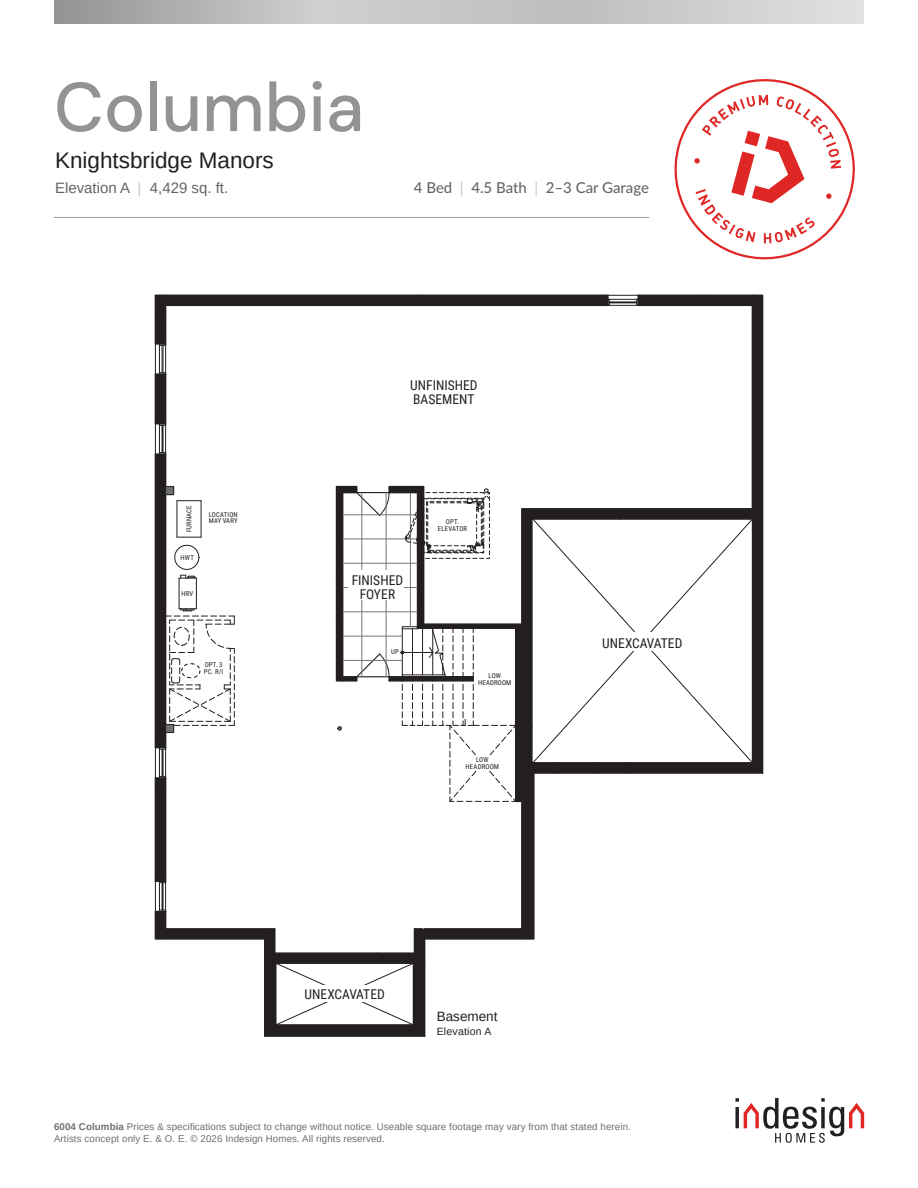
<style>
.page{position:relative;width:918px;height:1188px;background:#fff}
.page>*{position:absolute;margin:0;border:0;box-sizing:border-box;transform-origin:0 0}
.t1{font:500 69px "DM Sans";color:#929392}
.t2{font:22.5px "Arimo";color:#231f20}
.t3{font:500 15px "Lato";color:#636466}
.t4{font:15px "Arimo";color:#636466}
.t5{font:13.5px/13.5px "Roboto Condensed";color:#231f20}
.t6{font:13.5px "Arimo";color:#231f20}
.t7{font:10.5px "Arimo";letter-spacing:.02em;color:#231f20}
.t8{font:9.75px/12px "Arimo";letter-spacing:.01em;color:#6d6f71}
.t9{font:6.75px/6.8px "Roboto Condensed";letter-spacing:.02em;color:#231f20;text-align:center}
.s1{color:#c7c9cb}
.s2{font-weight:700}
</style>
<div class="page">
<svg style="left:735px;top:1098px;width:129px;height:45px"></svg>
<svg style="left:54px;top:0;width:810px;height:24px;background:#c1c3c2"></svg>
<hr style="left:54px;top:217px;width:595px;height:1px;background:#949698">
<hr style="left:265px;top:1035px;width:160px;height:2px;background:#231f20">
<svg style="left:751px;top:294px;width:13px;height:27px"></svg>
<svg style="left:264px;top:295px;width:499px;height:741px"></svg>
<svg style="left:154px;top:294px;width:487px;height:732px"></svg>
<div style="left:166px;top:487px;width:8px;height:8px;background:#6d6f71"></div>
<div style="left:165px;top:486px;width:9px;height:9px;border:1px solid #231f20"></div>
<div style="left:166px;top:724px;width:8px;height:9px;background:#6d6f71"></div>
<div style="left:165px;top:724px;width:9px;height:9px;border:1px solid #231f20"></div>
<div style="left:596px;top:632px;width:90px;height:19px;background:#fff"></div>
<div style="left:472px;top:755px;width:22px;height:15px;background:#fff"></div>
<div style="left:299px;top:985px;width:87px;height:17px;background:#fff"></div>
<div style="left:349px;top:570px;width:55px;height:30px;background:#fff"></div>
<svg style="left:674px;top:79px;width:181px;height:181px"></svg>
<p class="t1" style="left:54px;top:64px;width:312px">Columbia</p>
<h2 class="t2" style="left:55px;top:146px;width:220px">Knightsbridge Manors</h2>
<p class="t4" style="left:55px;top:178px;width:175px">Elevation A <span class="s1">|</span> 4,429 sq. ft.</p>
<p class="t9" style="left:185px;top:532px;width:28px;rotate:-90deg">FURNACE</p>
<p class="t9" style="left:181px;top:554px;width:15px">HWT</p>
<p class="t9" style="left:182px;top:590px;width:13px">HRV</p>
<p class="t9" style="left:209px;top:511px;width:31px;text-align:left">LOCATION<br>MAY VARY</p>
<p class="t9" style="left:204px;top:661px;width:21px;text-align:left">OPT. 3<br>PC. R/I</p>
<p class="t3" style="left:414px;top:177px;width:237px">4 Bed <span class="s1">|</span> 4.5 Bath <span class="s1">|</span> 2–3 Car Garage</p>
<h3 class="t5" style="left:410px;top:378px;width:69px">UNFINISHED<br>BASEMENT</h3>
<h3 class="t5" style="left:352px;top:573px;width:53px;text-align:center">FINISHED<br>FOYER</h3>
<p class="t9" style="left:391px;top:648px;width:9px">UP</p>
<p class="t9" style="left:438px;top:518px;width:31px">OPT.<br>ELEVATOR</p>
<p class="t9" style="left:478px;top:672px;width:35px">LOW<br>HEADROOM</p>
<p class="t9" style="left:466px;top:756px;width:35px">LOW<br>HEADROOM</p>
<h3 class="t5" style="left:602px;top:636px;width:82px">UNEXCAVATED</h3>
<h3 class="t5" style="left:304px;top:987px;width:82px">UNEXCAVATED</h3>
<p class="t6" style="left:437px;top:1008px;width:62px">Basement</p>
<p class="t7" style="left:437px;top:1024px;width:56px">Elevation A</p>
<p class="t8" style="left:54px;top:1120px;width:578px"><span class="s2">6004 Columbia</span> Prices &amp; specifications subject to change without notice. Useable square footage may vary from that stated herein.<br>Artists concept only E. &amp; O. E. © 2026 Indesign Homes. All rights reserved.</p>
</div>
